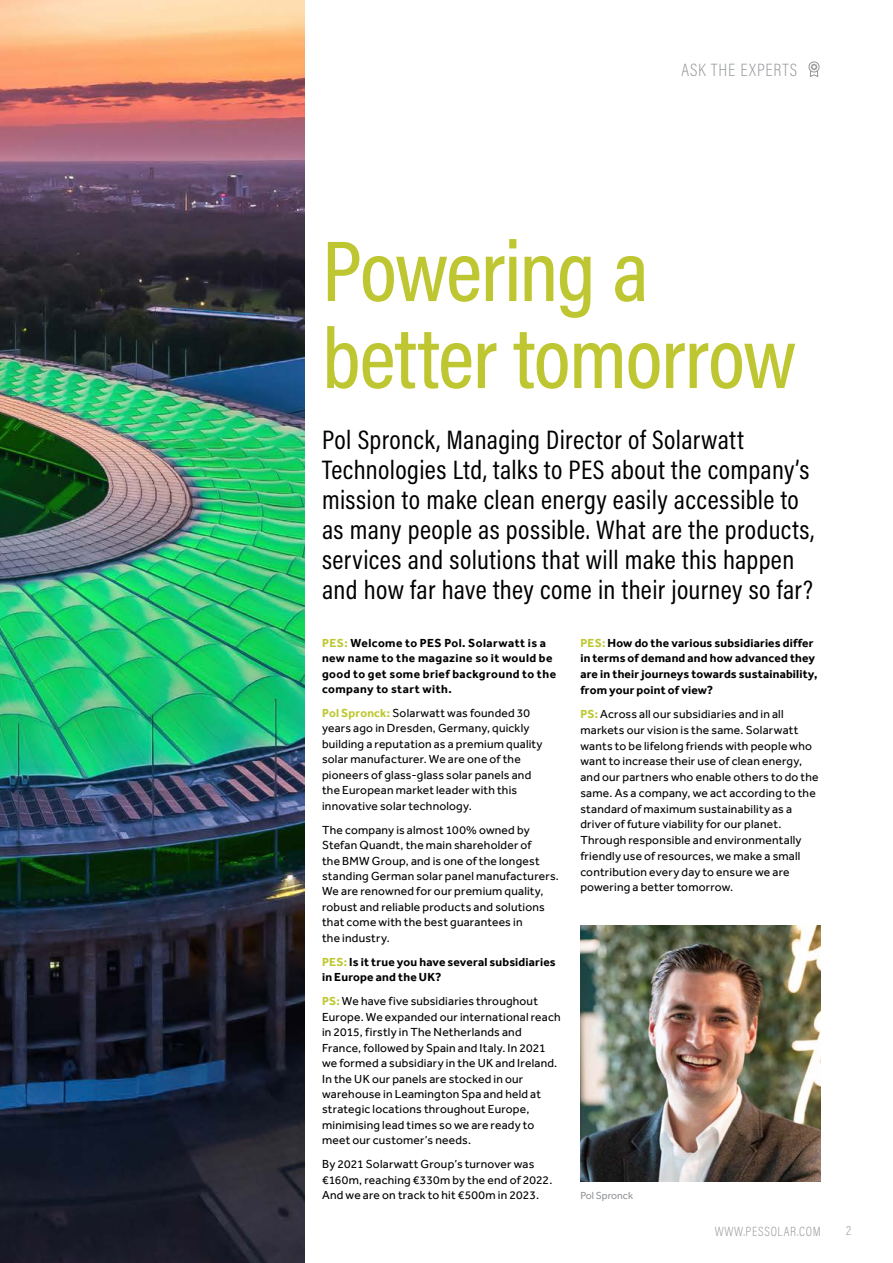
<style>
.page{position:relative;width:893px;height:1263px;background:#fff}
.page>*{position:absolute;margin:0;border:0;box-sizing:border-box;transform-origin:0 0}
.t1{font:500 87px/87px "Acumin Pro Cond";letter-spacing:-.015em;color:#bec731}
.t2{font:27px/30px "Acumin Pro Cond";letter-spacing:.015em;color:#000}
.t3{font:200 18px "Acumin Pro Cond";letter-spacing:.06em;color:#939598}
.t4{font:200 13.5px "Acumin Pro Cond";letter-spacing:.05em;color:#939598}
.t5{font:12px/15.5px "Effra";letter-spacing:.015em;color:#000}
.t6{font:700 12px/15.5px "Effra";letter-spacing:.02em;color:#000}
.t7{font:10.5px "Effra";color:#939598}
.s1{color:#bec731}
.s2{font-weight:700;color:#bec731}
</style>
<div class="page">
<img style="left:0;top:0;width:304px;height:1263px">
<div style="left:809px;top:62px;width:10px;height:10px;border:1px solid #939598;border-radius:50%"></div>
<svg style="left:809px;top:63px;width:10px;height:14px"></svg>
<img style="left:580px;top:926px;width:241px;height:255px">
<h3 class="t3" style="left:681px;top:58px;width:117px">ASK THE EXPERTS</h3>
<h1 class="t1" style="left:322px;top:226px;width:476px">Powering a better tomorrow</h1>
<p class="t2" style="left:322px;top:424px;width:494px">Pol Spronck, Managing Director of Solarwatt Technologies Ltd, talks to PES about the company’s mission to make clean energy easily accessible to as many people as possible. What are the products, services and solutions that will make this happen and how far have they come in their journey so far?</p>
<p class="t6" style="left:322px;top:635px;width:235px"><span class="s1">PES:</span> Welcome to PES Pol. Solarwatt is a new name to the magazine so it would be good to get some brief background to the company to start with.</p>
<p class="t5" style="left:322px;top:705px;width:222px"><span class="s2">Pol Spronck:</span> Solarwatt was founded 30 years ago in Dresden, Germany, quickly building a reputation as a premium quality solar manufacturer. We are one of the pioneers of glass-glass solar panels and the European market leader with this innovative solar technology.</p>
<p class="t5" style="left:322px;top:822px;width:238px">The company is almost 100% owned by Stefan Quandt, the main shareholder of<br>the BMW Group, and is one of the longest standing German solar panel manufacturers.<br>We are renowned for our premium quality, robust and reliable products and solutions that come with the best guarantees in<br>the industry.</p>
<p class="t6" style="left:322px;top:954px;width:235px"><span class="s1">PES:</span> Is it true you have several subsidiaries in Europe and the UK?</p>
<p class="t5" style="left:322px;top:993px;width:240px"><span class="s2">PS:</span> We have five subsidiaries throughout Europe. We expanded our international reach in 2015, firstly in The Netherlands and France, followed by Spain and Italy. In 2021 we formed a subsidiary in the UK and Ireland.<br>In the UK our panels are stocked in our warehouse in Leamington Spa and held at strategic locations throughout Europe, minimising lead times so we are ready to meet our customer’s needs.</p>
<p class="t5" style="left:322px;top:1156px;width:232px">By 2021 Solarwatt Group’s turnover was €160m, reaching €330m by the end of 2022.<br>And we are on track to hit €500m in 2023.</p>
<p class="t6" style="left:580px;top:635px;width:239px"><span class="s1">PES:</span> How do the various subsidiaries differ in terms of demand and how advanced they are in their journeys towards sustainability, from your point of view?</p>
<p class="t5" style="left:580px;top:706px;width:240px"><span class="s2">PS:</span> Across all our subsidiaries and in all markets our vision is the same. Solarwatt wants to be lifelong friends with people who want to increase their use of clean energy, and our partners who enable others to do the same. As a company, we act according to the standard of maximum sustainability as a driver of future viability for our planet.<br>Through responsible and environmentally friendly use of resources, we make a small contribution every day to ensure we are powering a better tomorrow.</p>
<p class="t7" style="left:580px;top:1189px;width:54px">Pol Spronck</p>
<p class="t4" style="left:715px;top:1223px;width:107px">WWW.PESSOLAR.COM</p>
<p class="t4" style="left:846px;top:1222px;width:7px">2</p>
</div>
